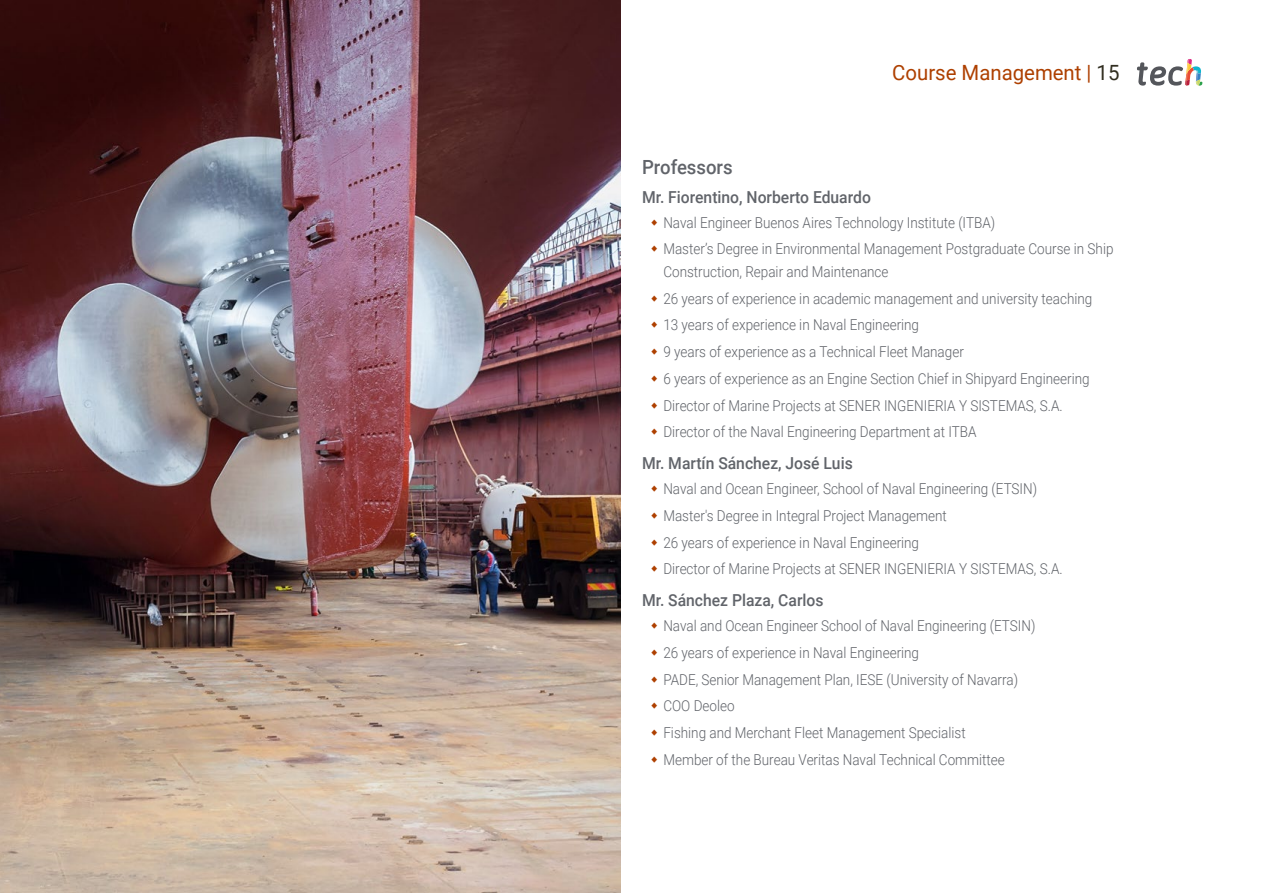
<style>
.page{position:relative;width:1263px;height:893px;background:#fff}
.page>*{position:absolute;margin:0;border:0;box-sizing:border-box;transform-origin:0 0}
.t1{font:21px "Roboto";color:#ae4000}
.t2{font:500 19.5px "Roboto";color:#61646a;scale:.95 1}
.t3{font:500 16.5px "Roboto";color:#61646a;scale:.95 1}
.t4{font:300 15px/26.7px "Roboto";color:#61646a;scale:.9 1}
.s1{color:#312e20}
</style>
<div class="page">
<svg style="left:1137px;top:59px;width:65px;height:27px"></svg>
<img style="left:0;top:0;width:621px;height:893px">
<h1 class="t1" style="left:892px;top:57px;width:229px">Course Management | <span class="s1">15</span></h1>
<h2 class="t2" style="left:642px;top:153px;width:97px">Professors</h2>
<p class="t3" style="left:642px;top:186px;width:242px">Mr. Fiorentino, Norberto Eduardo</p>
<p class="t4" style="left:663px;top:208px;width:502px">Naval Engineer Buenos Aires Technology Institute (ITBA)<br>Master’s Degree in Environmental Management Postgraduate Course in Ship</p>
<p class="t4" style="left:663px;top:258px;width:478px">Construction, Repair and Maintenance<br>26 years of experience in academic management and university teaching 13 years of experience in Naval Engineering<br>9 years of experience as a Technical Fleet Manager<br>6 years of experience as an Engine Section Chief in Shipyard Engineering Director of Marine Projects at SENER INGENIERIA Y SISTEMAS, S.A.<br>Director of the Naval Engineering Department at ITBA</p>
<p class="t3" style="left:642px;top:452px;width:223px">Mr. Martín Sánchez, José Luis</p>
<p class="t4" style="left:663px;top:475px;width:445px">Naval and Ocean Engineer, School of Naval Engineering (ETSIN)<br>Master's Degree in Integral Project Management<br>26 years of experience in Naval Engineering<br>Director of Marine Projects at SENER INGENIERIA Y SISTEMAS, S.A.</p>
<p class="t3" style="left:642px;top:589px;width:192px">Mr. Sánchez Plaza, Carlos</p>
<p class="t4" style="left:663px;top:612px;width:415px">Naval and Ocean Engineer School of Naval Engineering (ETSIN)<br>26 years of experience in Naval Engineering<br>PADE, Senior Management Plan, IESE (University of Navarra)<br>COO Deoleo<br>Fishing and Merchant Fleet Management Specialist<br>Member of the Bureau Veritas Naval Technical Committee</p>
</div>
